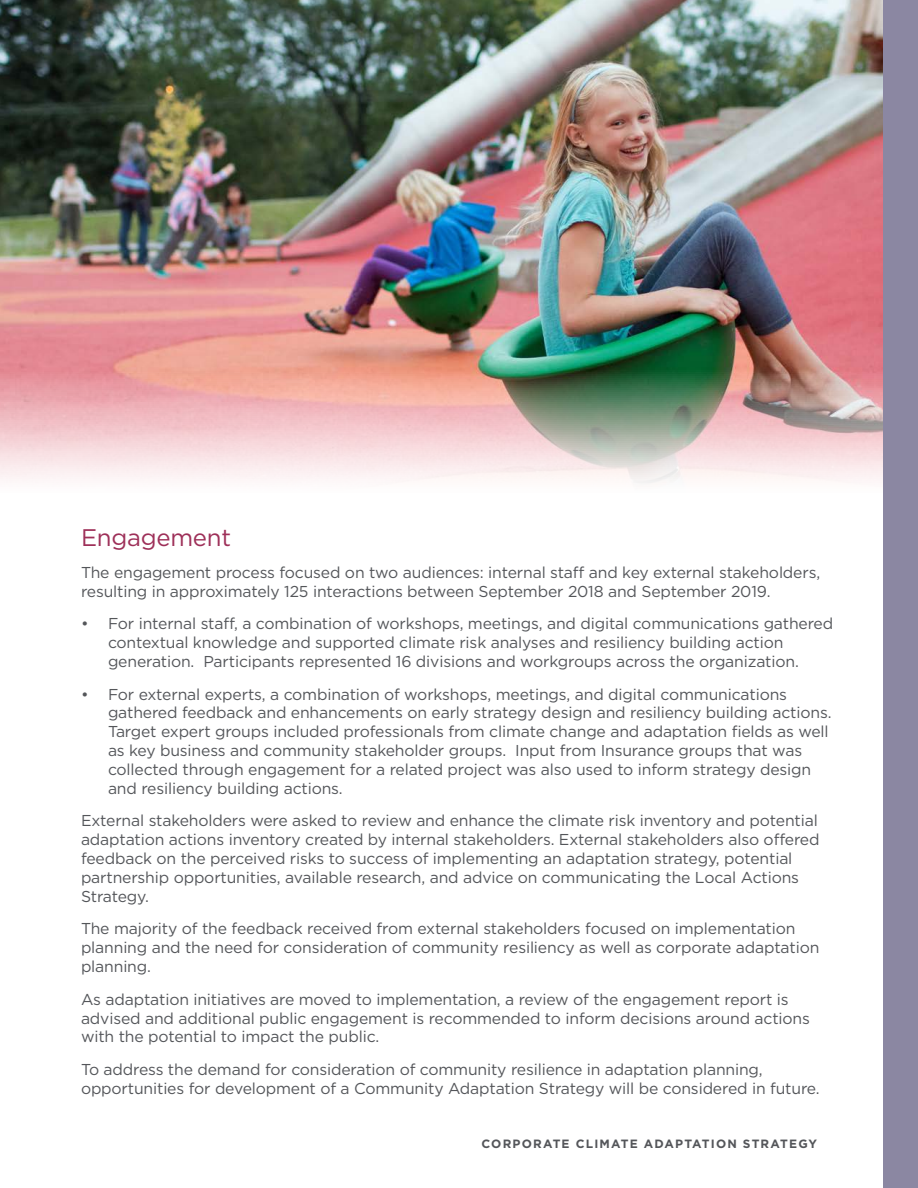
<style>
.page{position:relative;width:918px;height:1188px;background:#fff}
.page>*{position:absolute;margin:0;border:0;box-sizing:border-box;transform-origin:0 0}
.subhead{font:24px "Gotham";letter-spacing:-.01em;color:#9e3059}
.body{font:15.75px/18.9px "Gotham";letter-spacing:-.01em;color:#54565a}
.t1{font:700 12px "Gotham";letter-spacing:.1em;color:#54565a}
</style>
<div class="page">
<img style="left:0;top:0;width:883px;height:483px">
<div style="left:883px;top:0;width:35px;height:1188px;background:#8b87a2"></div>
<p class="subhead" style="left:81px;top:522px;width:152px">Engagement</p>
<p class="body" style="left:81px;top:563px;width:741px">The engagement process focused on two audiences: internal staff and key external stakeholders, resulting in approximately 125 interactions between September 2018 and September 2019.</p>
<p class="body" style="left:108px;top:614px;width:727px;text-indent:-27px">• For internal staff, a combination of workshops, meetings, and digital communications gathered contextual knowledge and supported climate risk analyses and resiliency building action generation. Participants represented 16 divisions and workgroups across the organization.</p>
<p class="body" style="left:108px;top:684px;width:723px;text-indent:-27px">• For external experts, a combination of workshops, meetings, and digital communications gathered feedback and enhancements on early strategy design and resiliency building actions.<br>Target expert groups included professionals from climate change and adaptation fields as well as key business and community stakeholder groups. Input from Insurance groups that was collected through engagement for a related project was also used to inform strategy design and resiliency building actions.</p>
<p class="body" style="left:81px;top:811px;width:740px">External stakeholders were asked to review and enhance the climate risk inventory and potential adaptation actions inventory created by internal stakeholders. External stakeholders also offered feedback on the perceived risks to success of implementing an adaptation strategy, potential partnership opportunities, available research, and advice on communicating the Local Actions Strategy.</p>
<p class="body" style="left:81px;top:919px;width:740px">The majority of the feedback received from external stakeholders focused on implementation planning and the need for consideration of community resiliency as well as corporate adaptation planning.</p>
<p class="body" style="left:81px;top:989px;width:731px">As adaptation initiatives are moved to implementation, a review of the engagement report is advised and additional public engagement is recommended to inform decisions around actions with the potential to impact the public.</p>
<p class="body" style="left:81px;top:1060px;width:738px">To address the demand for consideration of community resilience in adaptation planning, opportunities for development of a Community Adaptation Strategy will be considered in future.</p>
<p class="t1" style="left:481px;top:1136px;width:337px">CORPORATE CLIMATE ADAPTATION STRATEGY</p>
</div>
